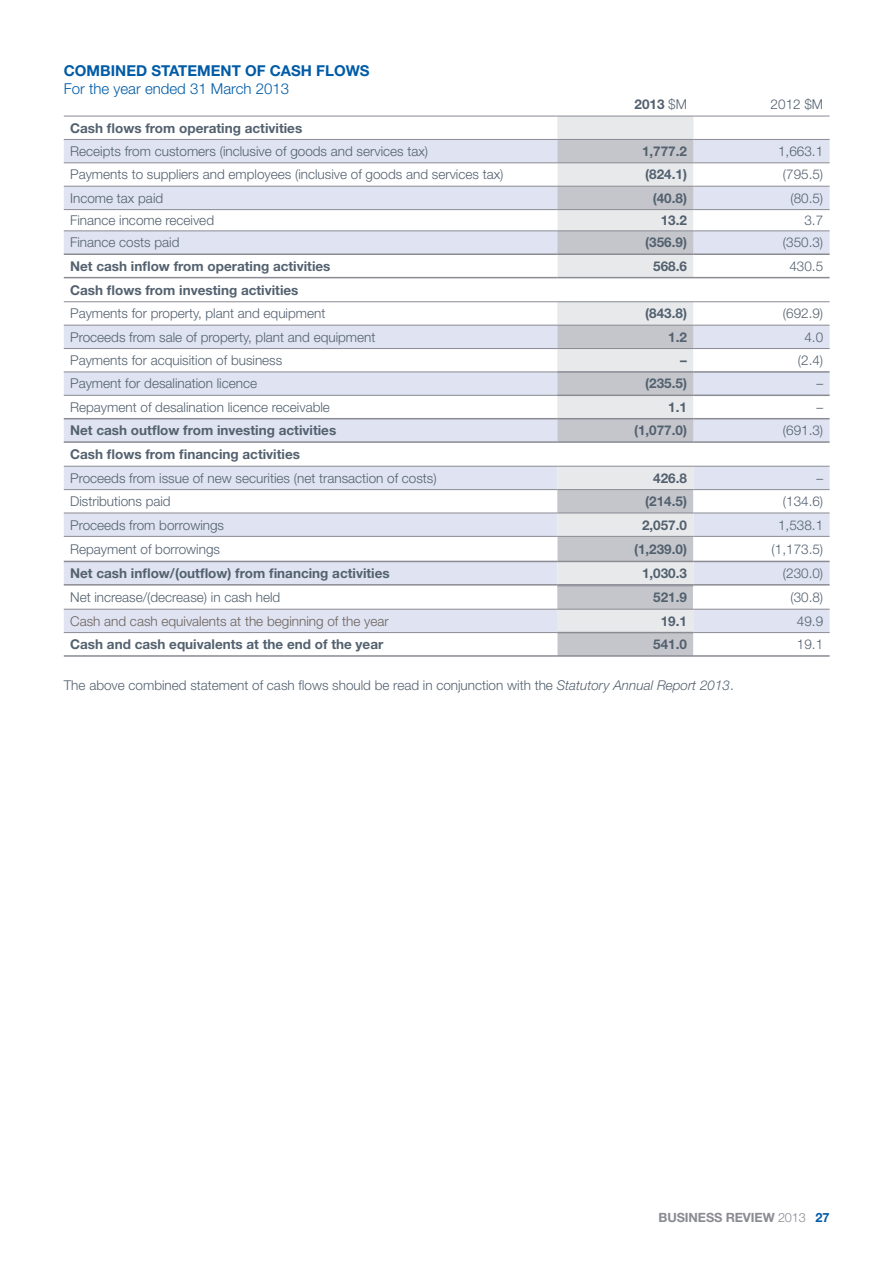
<style>
.page{position:relative;width:893px;height:1263px;background:#fff}
.page>*{position:absolute;margin:0;border:0;box-sizing:border-box;transform-origin:0 0}
.t1{font:700 15px "Helvetica Neue LT";color:#005ba6}
.t2{font:300 15px "Helvetica Neue LT";color:#005ba6}
.t3{font:300 13.5px "Helvetica Neue LT";color:#53616f}
.t4{font:700 13.5px "Helvetica Neue LT";color:#53616f}
.t5{font:300 13.5px "Helvetica Neue LT";color:#6c635c}
.t6{font:700 12.75px "Helvetica Neue LT";letter-spacing:-.01em;color:#8a8b93}
.s1{font-weight:300}
.s2{font-style:italic}
.s3{color:#005ba6}
</style>
<div class="page">
<svg style="left:64px;top:117px;width:765px;height:46px"></svg>
<svg style="left:64px;top:164px;width:765px;height:113px"></svg>
<hr style="left:64px;top:116px;width:493px;height:1px;background:#8a8b93">
<hr style="left:693px;top:116px;width:136px;height:1px;background:#8a8b93">
<hr style="left:64px;top:139px;width:493px;height:1px;background:#8a8b93">
<hr style="left:64px;top:163px;width:493px;height:1px;background:#8a8b93">
<hr style="left:64px;top:186px;width:493px;height:1px;background:#8a8b93">
<hr style="left:64px;top:209px;width:493px;height:1px;background:#8a8b93">
<hr style="left:64px;top:231px;width:493px;height:1px;background:#8a8b93">
<hr style="left:557px;top:116px;width:136px;height:1px;background:#8a8b93">
<hr style="left:557px;top:139px;width:136px;height:1px;background:#8a8b93">
<hr style="left:557px;top:163px;width:136px;height:1px;background:#8a8b93">
<hr style="left:557px;top:186px;width:136px;height:1px;background:#8a8b93">
<hr style="left:557px;top:209px;width:136px;height:1px;background:#8a8b93">
<hr style="left:557px;top:231px;width:136px;height:1px;background:#8a8b93">
<hr style="left:64px;top:253px;width:493px;height:2px;background:#8a8b93">
<hr style="left:64px;top:277px;width:493px;height:1px;background:#8a8b93">
<hr style="left:557px;top:253px;width:136px;height:2px;background:#8a8b93">
<hr style="left:557px;top:277px;width:272px;height:1px;background:#8a8b93">
<hr style="left:693px;top:231px;width:136px;height:1px;background:#8a8b93">
<hr style="left:693px;top:253px;width:136px;height:2px;background:#8a8b93">
<hr style="left:693px;top:186px;width:136px;height:1px;background:#8a8b93">
<hr style="left:693px;top:209px;width:136px;height:1px;background:#8a8b93">
<hr style="left:693px;top:139px;width:136px;height:1px;background:#8a8b93">
<hr style="left:693px;top:163px;width:136px;height:1px;background:#8a8b93">
<svg style="left:64px;top:324px;width:493px;height:1px"></svg>
<svg style="left:64px;top:326px;width:493px;height:115px;fill:#dfe3f2"></svg>
<svg style="left:557px;top:303px;width:272px;height:138px"></svg>
<hr style="left:64px;top:302px;width:493px;height:1px;background:#8a8b93">
<hr style="left:64px;top:325px;width:493px;height:1px;background:#8a8b93">
<hr style="left:64px;top:348px;width:493px;height:1px;background:#8a8b93">
<hr style="left:557px;top:302px;width:272px;height:1px;background:#8a8b93">
<hr style="left:557px;top:325px;width:136px;height:1px;background:#8a8b93">
<hr style="left:557px;top:348px;width:136px;height:1px;background:#8a8b93">
<hr style="left:64px;top:372px;width:493px;height:1px;background:#8a8b93">
<hr style="left:64px;top:395px;width:493px;height:1px;background:#8a8b93">
<hr style="left:64px;top:418px;width:493px;height:1px;background:#8a8b93">
<hr style="left:64px;top:441px;width:493px;height:2px;background:#8a8b93">
<hr style="left:557px;top:371px;width:136px;height:2px;background:#8a8b93">
<hr style="left:557px;top:395px;width:136px;height:1px;background:#8a8b93">
<hr style="left:557px;top:418px;width:136px;height:1px;background:#8a8b93">
<hr style="left:557px;top:441px;width:136px;height:2px;background:#8a8b93">
<hr style="left:693px;top:371px;width:136px;height:2px;background:#8a8b93">
<hr style="left:693px;top:395px;width:136px;height:1px;background:#8a8b93">
<hr style="left:693px;top:418px;width:136px;height:1px;background:#8a8b93">
<hr style="left:693px;top:441px;width:136px;height:2px;background:#8a8b93">
<hr style="left:693px;top:325px;width:136px;height:1px;background:#8a8b93">
<hr style="left:693px;top:348px;width:136px;height:1px;background:#8a8b93">
<svg style="left:64px;top:466px;width:765px;height:189px"></svg>
<hr style="left:557px;top:586px;width:136px;height:1px;background:#8a8b93">
<hr style="left:557px;top:609px;width:136px;height:1px;background:#8a8b93">
<hr style="left:557px;top:632px;width:136px;height:1px;background:#8a8b93">
<hr style="left:557px;top:655px;width:272px;height:2px;background:#8a8b93">
<hr style="left:64px;top:655px;width:493px;height:2px;background:#8a8b93">
<hr style="left:64px;top:609px;width:493px;height:1px;background:#8a8b93">
<hr style="left:64px;top:632px;width:493px;height:1px;background:#8a8b93">
<hr style="left:693px;top:609px;width:136px;height:1px;background:#8a8b93">
<hr style="left:693px;top:632px;width:136px;height:1px;background:#8a8b93">
<p class="t1" style="left:64px;top:65px;width:307px">COMBINED STATEMENT OF CASH FLOWS</p>
<p class="t2" style="left:64px;top:83px;width:227px">For the year ended 31 March 2013</p>
<p class="t4" style="left:634px;top:99px;width:54px">2013 <span class="s1">$M</span></p>
<p class="t3" style="left:770px;top:99px;width:54px">2012 $M</p>
<p class="t4" style="left:70px;top:123px;width:233px">Cash flows from operating activities</p>
<p class="t3" style="left:70px;top:146px;width:359px">Receipts from customers (inclusive of goods and services tax)</p>
<p class="t4" style="left:642px;top:146px;width:47px">1,777.2</p>
<p class="t3" style="left:778px;top:146px;width:47px">1,663.1</p>
<p class="t3" style="left:70px;top:170px;width:435px">Payments to suppliers and employees (inclusive of goods and services tax)</p>
<p class="t4" style="left:645px;top:170px;width:43px">(824.1)</p>
<p class="t3" style="left:782px;top:170px;width:42px">(795.5)</p>
<p class="t3" style="left:70px;top:193px;width:95px">Income tax paid</p>
<p class="t4" style="left:652px;top:193px;width:36px">(40.8)</p>
<p class="t3" style="left:790px;top:193px;width:34px">(80.5)</p>
<p class="t3" style="left:70px;top:215px;width:145px">Finance income received</p>
<p class="t4" style="left:660px;top:215px;width:28px">13.2</p>
<p class="t3" style="left:804px;top:215px;width:20px">3.7</p>
<p class="t3" style="left:70px;top:238px;width:111px">Finance costs paid</p>
<p class="t4" style="left:645px;top:238px;width:43px">(356.9)</p>
<p class="t3" style="left:782px;top:238px;width:42px">(350.3)</p>
<p class="t4" style="left:70px;top:261px;width:262px">Net cash inflow from operating activities</p>
<p class="t4" style="left:653px;top:261px;width:35px">568.6</p>
<p class="t3" style="left:789px;top:261px;width:35px">430.5</p>
<p class="t4" style="left:70px;top:285px;width:230px">Cash flows from investing activities</p>
<p class="t3" style="left:70px;top:309px;width:257px">Payments for property, plant and equipment</p>
<p class="t4" style="left:645px;top:309px;width:43px">(843.8)</p>
<p class="t3" style="left:782px;top:309px;width:42px">(692.9)</p>
<p class="t3" style="left:70px;top:332px;width:307px">Proceeds from sale of property, plant and equipment</p>
<p class="t4" style="left:668px;top:332px;width:20px">1.2</p>
<p class="t3" style="left:804px;top:332px;width:20px">4.0</p>
<p class="t3" style="left:70px;top:355px;width:214px">Payments for acquisition of business</p>
<p class="t4" style="left:680px;top:355px;width:8px">–</p>
<p class="t3" style="left:797px;top:355px;width:27px">(2.4)</p>
<p class="t3" style="left:70px;top:379px;width:188px">Payment for desalination licence</p>
<p class="t4" style="left:645px;top:379px;width:43px">(235.5)</p>
<p class="t3" style="left:816px;top:379px;width:8px">–</p>
<p class="t3" style="left:70px;top:402px;width:261px">Repayment of desalination licence receivable</p>
<p class="t4" style="left:668px;top:402px;width:20px">1.1</p>
<p class="t3" style="left:816px;top:402px;width:8px">–</p>
<p class="t4" style="left:70px;top:426px;width:267px">Net cash outflow from investing activities</p>
<p class="t4" style="left:634px;top:426px;width:55px">(1,077.0)</p>
<p class="t3" style="left:782px;top:426px;width:42px">(691.3)</p>
<p class="t4" style="left:70px;top:450px;width:231px">Cash flows from financing activities</p>
<p class="t3" style="left:70px;top:473px;width:368px">Proceeds from issue of new securities (net transaction of costs)</p>
<p class="t4" style="left:653px;top:473px;width:35px">426.8</p>
<p class="t3" style="left:816px;top:473px;width:8px">–</p>
<p class="t3" style="left:70px;top:497px;width:102px">Distributions paid</p>
<p class="t4" style="left:645px;top:497px;width:43px">(214.5)</p>
<p class="t3" style="left:782px;top:497px;width:42px">(134.6)</p>
<p class="t3" style="left:70px;top:520px;width:155px">Proceeds from borrowings</p>
<p class="t4" style="left:642px;top:520px;width:47px">2,057.0</p>
<p class="t3" style="left:778px;top:520px;width:47px">1,538.1</p>
<p class="t3" style="left:70px;top:544px;width:151px">Repayment of borrowings</p>
<p class="t4" style="left:634px;top:544px;width:55px">(1,239.0)</p>
<p class="t3" style="left:771px;top:544px;width:53px">(1,173.5)</p>
<p class="t4" style="left:70px;top:568px;width:321px">Net cash inflow/(outflow) from financing activities</p>
<p class="t4" style="left:642px;top:568px;width:47px">1,030.3</p>
<p class="t3" style="left:782px;top:568px;width:42px">(230.0)</p>
<p class="t3" style="left:70px;top:593px;width:212px">Net increase/(decrease) in cash held</p>
<p class="t4" style="left:653px;top:593px;width:35px">521.9</p>
<p class="t3" style="left:790px;top:593px;width:34px">(30.8)</p>
<p class="t5" style="left:70px;top:616px;width:320px">Cash and cash equivalents at the beginning of the year</p>
<p class="t4" style="left:660px;top:616px;width:28px">19.1</p>
<p class="t3" style="left:796px;top:616px;width:28px">49.9</p>
<p class="t4" style="left:70px;top:640px;width:315px">Cash and cash equivalents at the end of the year</p>
<p class="t4" style="left:653px;top:640px;width:35px">541.0</p>
<p class="t3" style="left:796px;top:640px;width:28px">19.1</p>
<p class="t3" style="left:64px;top:680px;width:671px">The above combined statement of cash flows should be read in conjunction with the <span class="s2">Statutory Annual Report 2013</span>.</p>
<p class="t6" style="left:658px;top:1213px;width:172px">BUSINESS REVIEW <span class="s1">2013</span> <span class="s3">27</span></p>
</div>
